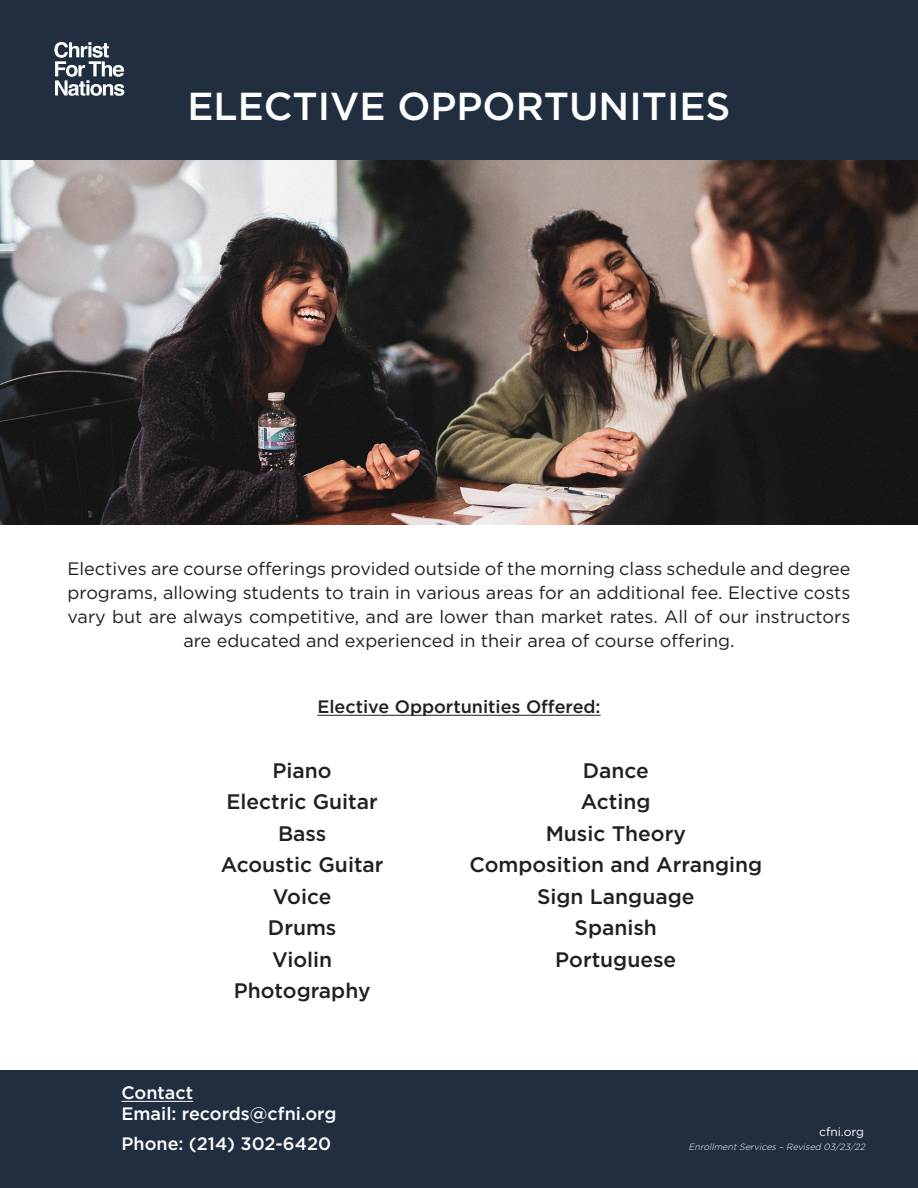
<style>
.page{position:relative;width:918px;height:1188px;background:#fff}
.page>*{position:absolute;margin:0;border:0;box-sizing:border-box;transform-origin:0 0}
.t1{font:500 39px "Gotham";color:#fff}
.t2{font:500 21px "Gotham";color:#231f20}
.t3{font:18px/24px "Gotham";color:#231f20;text-align:center}
.t4{font:500 18px "Gotham";color:#fff}
.t5{font:500 18px "Gotham";color:#231f20}
.t6{font:12px "Gotham";color:#fff}
.t7{font:italic 300 9px "Gotham";color:#fff}
</style>
<div class="page">
<div style="left:0;top:0;width:918px;height:161px;background:#202e40"></div>
<svg style="left:54px;top:42px;width:70px;height:54px"></svg>
<img style="left:0;top:160px;width:918px;height:365px">
<div style="left:0;top:1070px;width:918px;height:118px;background:#202e40"></div>
<hr style="left:122px;top:1101px;width:71px;height:1px;background:#fff">
<hr style="left:317px;top:715px;width:284px;height:1px;background:#231f20">
<p class="t1" style="left:187px;top:80px;width:545px">ELECTIVE OPPORTUNITIES</p>
<p class="t3" style="left:68px;top:556px;width:785px">Electives are course offerings provided outside of the morning class schedule and degree programs, allowing students to train in various areas for an additional fee. Elective costs vary but are always competitive, and are lower than market rates. All of our instructors are educated and experienced in their area of course offering.</p>
<p class="t5" style="left:317px;top:695px;width:285px">Elective Opportunities Offered:</p>
<p class="t2" style="left:273px;top:757px;width:61px">Piano</p>
<p class="t2" style="left:226px;top:788px;width:153px">Electric Guitar</p>
<p class="t2" style="left:278px;top:820px;width:50px">Bass</p>
<p class="t2" style="left:221px;top:851px;width:164px">Acoustic Guitar</p>
<p class="t2" style="left:273px;top:883px;width:60px">Voice</p>
<p class="t2" style="left:268px;top:914px;width:70px">Drums</p>
<p class="t2" style="left:272px;top:946px;width:62px">Violin</p>
<p class="t2" style="left:234px;top:977px;width:138px">Photography</p>
<p class="t2" style="left:583px;top:757px;width:68px">Dance</p>
<p class="t2" style="left:581px;top:788px;width:71px">Acting</p>
<p class="t2" style="left:546px;top:820px;width:142px">Music Theory</p>
<p class="t2" style="left:469px;top:851px;width:294px">Composition and Arranging</p>
<p class="t2" style="left:537px;top:883px;width:159px">Sign Language</p>
<p class="t2" style="left:575px;top:914px;width:84px">Spanish</p>
<p class="t2" style="left:555px;top:946px;width:122px">Portuguese</p>
<p class="t4" style="left:122px;top:1081px;width:73px">Contact</p>
<p class="t4" style="left:122px;top:1102px;width:217px">Email: records@cfni.org</p>
<p class="t4" style="left:122px;top:1132px;width:211px">Phone: (214) 302-6420</p>
<p class="t7" style="left:689px;top:1141px;width:181px">EnrollmentServices – Revised 03/23/22</p>
<p class="t6" style="left:819px;top:1124px;width:46px">cfni.org</p>
</div>
